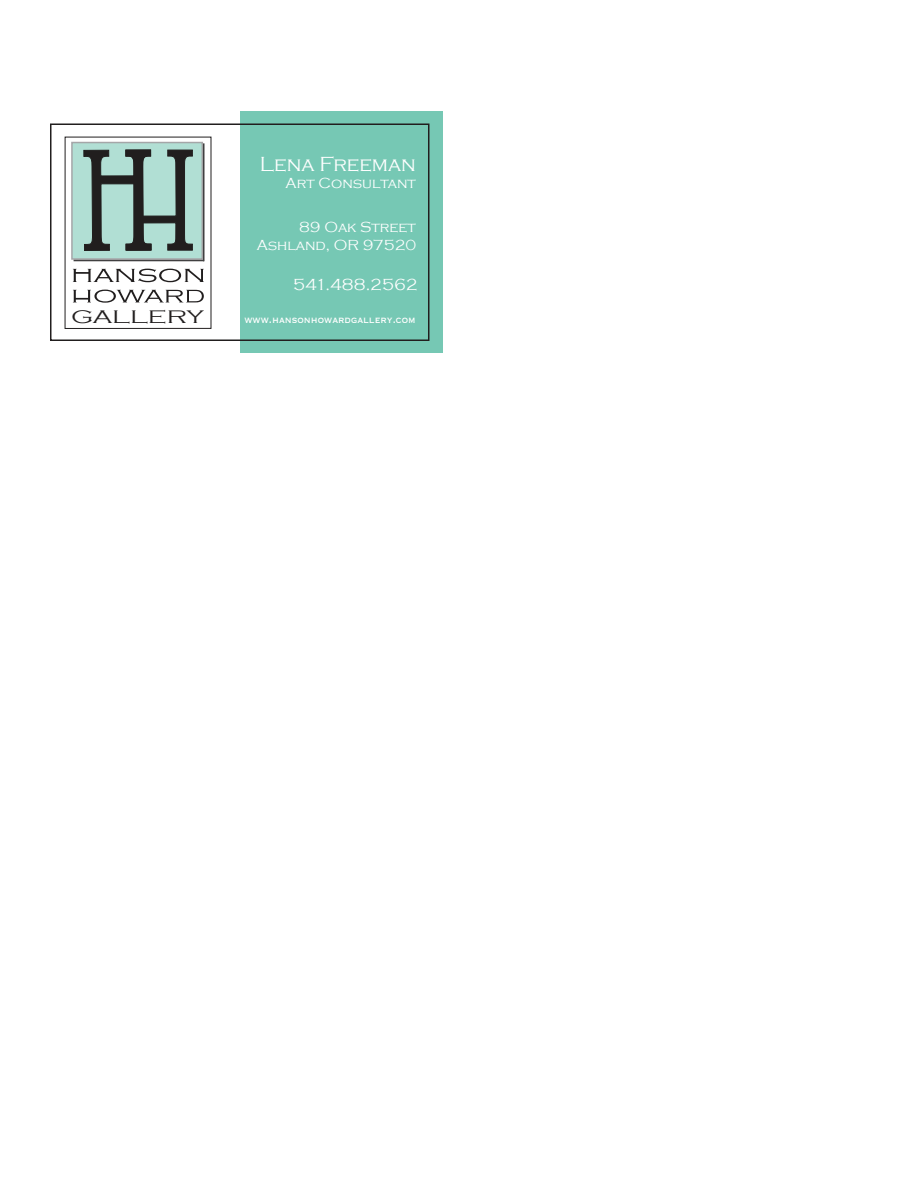
<style>
.page{position:relative;width:918px;height:1188px;background:#fff}
.page>*{position:absolute;margin:0;border:0;box-sizing:border-box;transform-origin:0 0}
.t1{font:300 21px "Copperplate Gothic";color:#fff}
.t2{font:300 18.75px "Copperplate Gothic";color:#211e1e;scale:1.4 1}
.t3{font:300 16.5px "Copperplate Gothic";color:#fff}
.t4{font:300 15px/17.5px "Copperplate Gothic";color:#fff;text-align:right}
.t5{font:12px "Copperplate";color:#fff;scale:.87 1}
</style>
<div class="page">
<svg style="left:73px;top:136px;width:131px;height:193px"></svg>
<hr style="left:203px;top:143px;width:2px;height:118px;background:#414041">
<hr style="left:74px;top:260px;width:130px;height:1px;background:#414041">
<div style="left:240px;top:111px;width:203px;height:242px;background:#76c8b4"></div>
<div style="left:50px;top:123px;width:379px;height:218px;border:2px solid #211e1e"></div>
<p class="t2" style="left:71px;top:307px;width:96px">GALLERY</p>
<h1 class="t1" style="left:260px;top:153px;width:157px">Lena Freeman</h1>
<p class="t4" style="left:286px;top:175px;width:132px">Art Consultant</p>
<p class="t4" style="left:257px;top:219px;width:161px">89 Oak Street<br>Ashland, OR 97520</p>
<p class="t3" style="left:293px;top:276px;width:126px">541.488.2562</p>
<p class="t5" style="left:244px;top:311px;width:198px">www.hansonhowardgallery.com</p>
</div>
